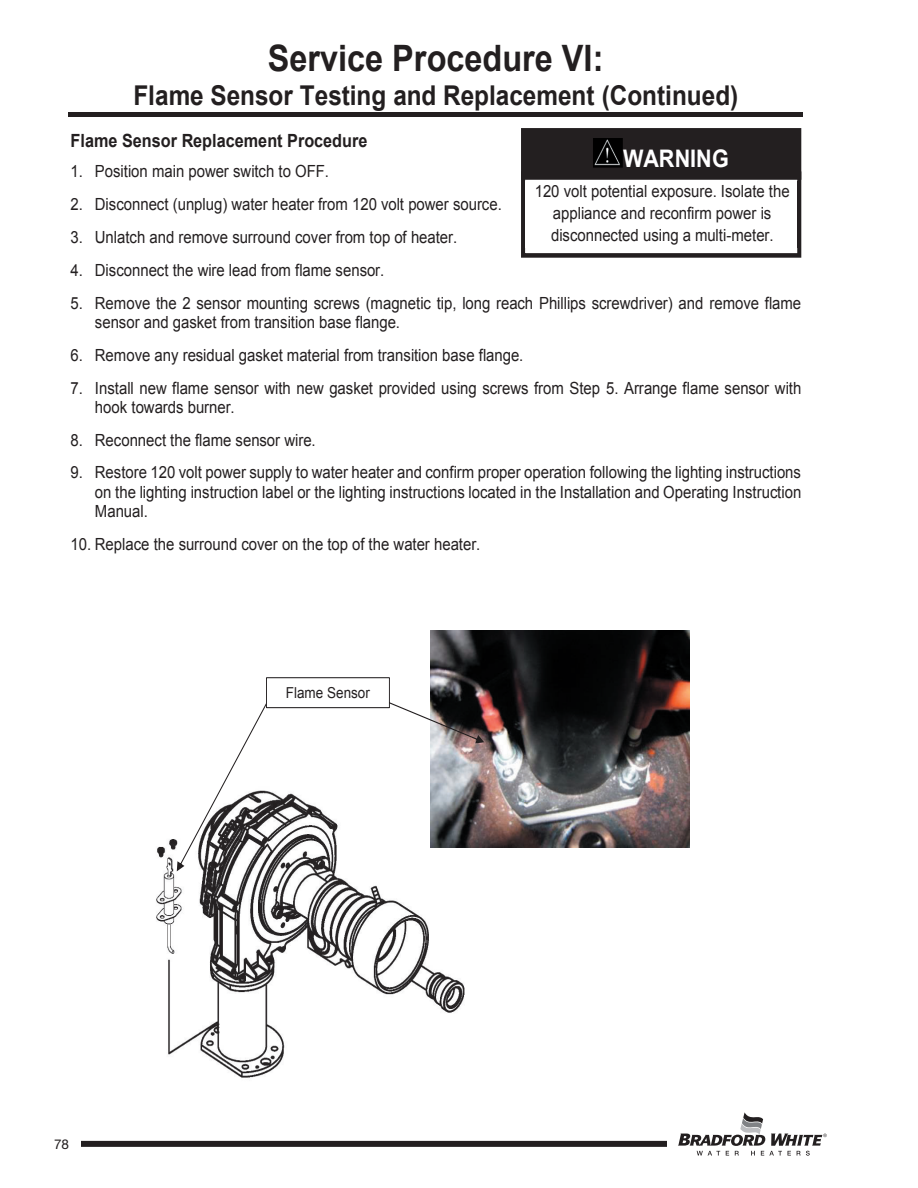
<style>
.page{position:relative;width:918px;height:1188px;background:#fff}
.page>*{position:absolute;margin:0;border:0;box-sizing:border-box;transform-origin:0 0}
.t1{font:700 36.45px "Arial";color:#231f20;scale:.89 1}
.t2{font:700 27.3px "Arial";color:#231f20;scale:.89 1}
.t3{font:700 24.15px "Arial";color:#fff;scale:.89 1}
.t4{font:700 18.15px "Arial";color:#231f20;scale:.89 1}
.t5{font:16.8px/19.2px "Arial";color:#231f20;scale:.89 1}
.t6{font:15.15px "Arial";color:#231f20;scale:.89 1}
.t7{font:13.5px "Helvetica Neue LT Std";color:#231f20}
</style>
<div class="page">
<img style="left:156px;top:755px;width:309px;height:323px">
<img style="left:431px;top:631px;width:258px;height:217px">
<hr style="left:69px;top:112px;width:734px;height:4px;background:#231f20">
<svg style="left:521px;top:128px;width:280px;height:130px"></svg>
<img style="left:525px;top:138px;width:272px;height:32px">
<img style="left:797px;top:138px;width:1px;height:32px">
<svg style="left:367px;top:693px;width:117px;height:50px"></svg>
<svg style="left:177px;top:703px;width:95px;height:168px"></svg>
<div style="left:267px;top:678px;width:122px;height:30px;background:#fff"></div>
<div style="left:266px;top:677px;width:124px;height:31px;border:1px solid #231f20"></div>
<div style="left:54px;top:1141px;width:783px;height:6px;background:#231f20"></div>
<div style="left:667px;top:1112px;width:170px;height:51px;background:#fff"></div>
<svg style="left:678px;top:1112px;width:149px;height:44px"></svg>
<div style="left:54px;top:1135px;width:27px;height:19px;background:#fff"></div>
<h1 class="t1" style="left:268px;top:35px;width:379px">Service Procedure VI:</h1>
<h2 class="t2" style="left:133px;top:77px;width:681px">Flame Sensor Testing and Replacement (Continued)</h2>
<p class="t4" style="left:71px;top:129px;width:335px">Flame Sensor Replacement Procedure</p>
<p class="t5" style="left:71px;top:162px;width:292px">1. Position main power switch to OFF.</p>
<p class="t5" style="left:71px;top:195px;width:486px">2. Disconnect (unplug) water heater from 120 volt power source.</p>
<p class="t5" style="left:71px;top:228px;width:436px">3. Unlatch and remove surround cover from top of heater.</p>
<p class="t5" style="left:71px;top:261px;width:354px">4. Disconnect the wire lead from flame sensor.</p>
<p class="t5" style="left:95px;top:294px;width:795px;text-indent:-24px">5. Remove the 2 sensor mounting screws (magnetic tip, long reach Phillips screwdriver) and remove flame sensor and gasket from transition base flange.</p>
<p class="t5" style="left:71px;top:345px;width:510px">6. Remove any residual gasket material from transition base flange.</p>
<p class="t5" style="left:95px;top:378px;width:795px;text-indent:-24px">7. Install new flame sensor with new gasket provided using screws from Step 5. Arrange flame sensor with hook towards burner.</p>
<p class="t5" style="left:71px;top:430px;width:277px">8. Reconnect the flame sensor wire.</p>
<p class="t5" style="left:95px;top:463px;width:795px;text-align:justify;text-indent:-24px">9. Restore 120 volt power supply to water heater and confirm proper operation following the lighting instructions on the lighting instruction label or the lighting instructions located in the Installation and Operating Instruction Manual.</p>
<p class="t5" style="left:71px;top:534px;width:462px">10. Replace the surround cover on the top of the water heater.</p>
<h3 class="t3" style="left:623px;top:143px;width:120px">WARNING</h3>
<p class="t5" style="left:535px;top:180px;width:288px;line-height:22.2px;text-align:center">120 volt potential exposure. Isolate the appliance and reconfirm power is disconnected using a multi-meter.</p>
<p class="t7" style="left:54px;top:1136px;width:17px">78</p>
<p class="t6" style="left:286px;top:683px;width:96px">Flame Sensor</p>
</div>
